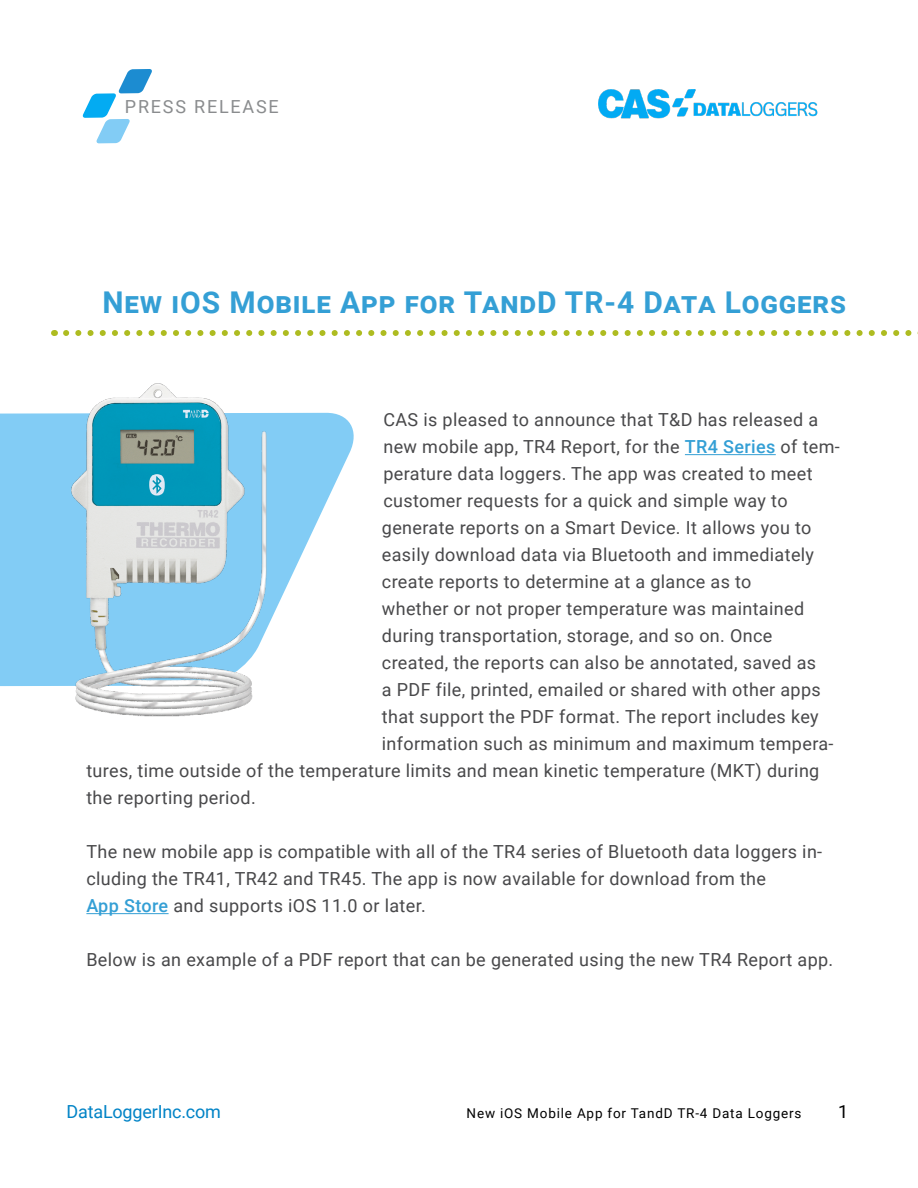
<style>
.page{position:relative;width:918px;height:1188px;background:#fff}
.page>*{position:absolute;margin:0;border:0;box-sizing:border-box;transform-origin:0 0}
.t1{font:700 30px "Roboto";letter-spacing:.03em;color:#349fd5}
.t2{font:18px/27px "Roboto";letter-spacing:.02em;color:#48484a}
.t3{font:18px "Roboto";letter-spacing:-.01em;color:#0083c6}
.t4{font:18px "Roboto";letter-spacing:.1em;color:#8a8c8e}
.t5{font:18px "Roboto";color:#000}
.t6{font:13.5px "Roboto";letter-spacing:.06em;color:#000}
.s1{font-weight:500;color:#349fd5}
</style>
<div class="page">
<img style="left:599px;top:90px;width:219px;height:29px">
<svg style="left:66px;top:330px;width:852px;height:6px"></svg>
<hr style="left:685px;top:454px;width:91px;height:1px;background:#349fd5">
<hr style="left:86px;top:913px;width:83px;height:1px;background:#349fd5">
<svg style="left:82px;top:69px;width:70px;height:74px"></svg>
<img style="left:0;top:383px;width:354px;height:334px">
<p class="t4" style="left:125px;top:93px;width:155px">PRESS RELEASE</p>
<h1 class="t1" style="left:102px;top:281px;width:745px">New iOS Mobile App for TandD TR-4 Data Loggers</h1>
<p class="t2" style="left:383px;top:406px;width:436px">CAS is pleased to announce that T&amp;D has released a</p>
<p class="t2" style="left:383px;top:433px;width:458px">new mobile app, TR4 Report, for the <span class="s1">TR4 Series</span> of tem-</p>
<p class="t2" style="left:383px;top:460px;width:431px">perature data loggers. The app was created to meet</p>
<p class="t2" style="left:383px;top:487px;width:406px">customer requests for a quick and simple way to</p>
<p class="t2" style="left:382px;top:514px;width:431px">generate reports on a Smart Device. It allows you to</p>
<p class="t2" style="left:382px;top:541px;width:434px">easily download data via Bluetooth and immediately</p>
<p class="t2" style="left:382px;top:568px;width:371px">create reports to determine at a glance as to</p>
<p class="t2" style="left:382px;top:595px;width:424px">whether or not proper temperature was maintained</p>
<p class="t2" style="left:382px;top:622px;width:392px">during transportation, storage, and so on. Once</p>
<p class="t2" style="left:382px;top:649px;width:436px">created, the reports can also be annotated, saved as</p>
<p class="t2" style="left:382px;top:676px;width:440px">a PDF file, printed, emailed or shared with other apps</p>
<p class="t2" style="left:382px;top:703px;width:438px">that support the PDF format. The report includes key</p>
<p class="t2" style="left:382px;top:730px;width:453px">information such as minimum and maximum tempera-</p>
<p class="t2" style="left:86px;top:757px;width:735px">tures, time outside of the temperature limits and mean kinetic temperature (MKT) during</p>
<p class="t2" style="left:86px;top:784px;width:171px">the reporting period.</p>
<p class="t2" style="left:86px;top:838px;width:737px">The new mobile app is compatible with all of the TR4 series of Bluetooth data loggers in&shy;cluding the TR41, TR42 and TR45. The app is now available for download from the<br><span class="s1">App Store</span> and supports iOS 11.0 or later.</p>
<p class="t2" style="left:86px;top:946px;width:748px">Below is an example of a PDF report that can be generated using the new TR4 Report app.</p>
<p class="t3" style="left:66px;top:1099px;width:156px">DataLoggerInc.com</p>
<p class="t6" style="left:467px;top:1104px;width:336px">New iOS Mobile App for TandD TR-4 Data Loggers</p>
<p class="t5" style="left:838px;top:1099px;width:12px">1</p>
</div>
